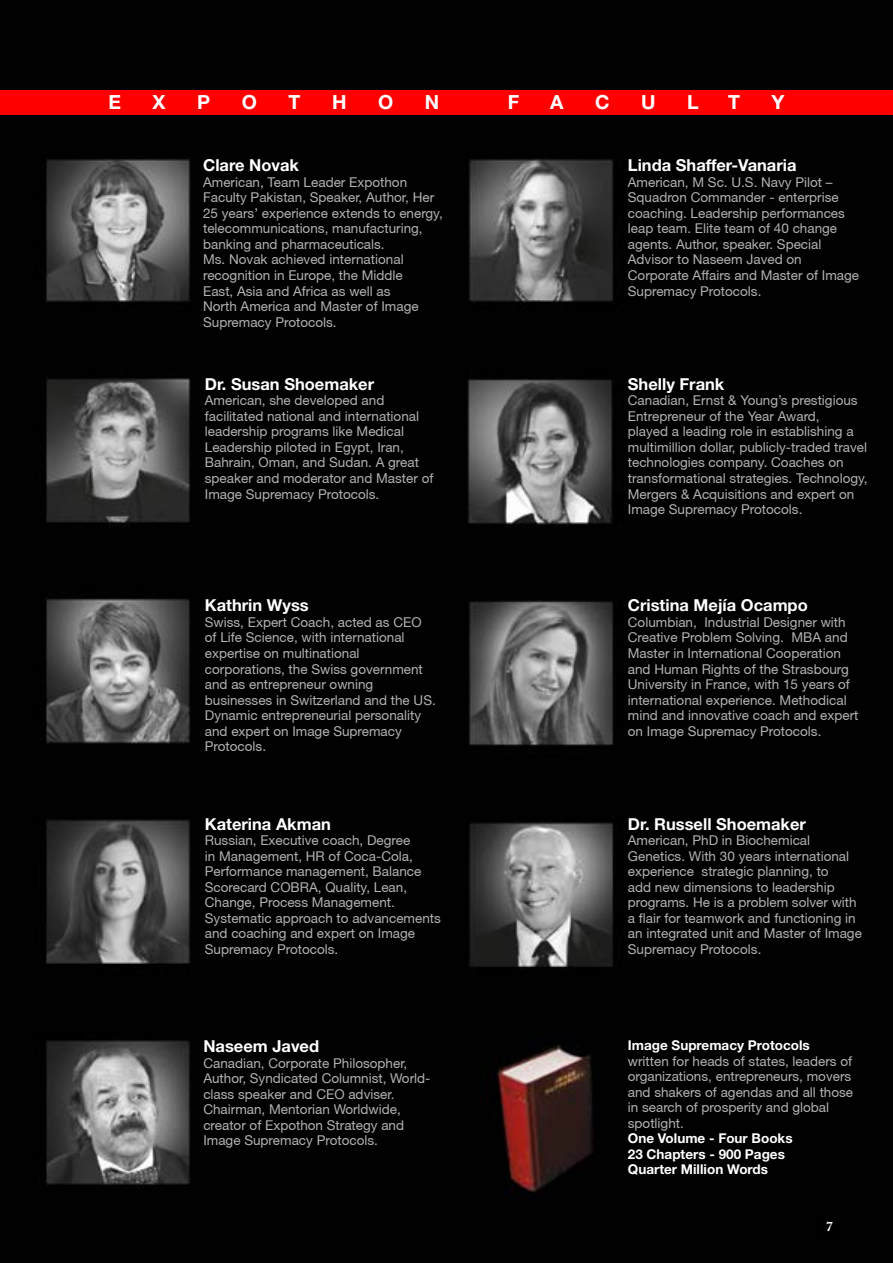
<style>
.page{position:relative;width:893px;height:1263px;background:#fff}
.page>*{position:absolute;margin:0;border:0;box-sizing:border-box;transform-origin:0 0}
.t1{font:700 19.5px "Helvetica Neue LT Std";color:#fff}
.t2{font:700 16.5px "Helvetica Neue LT Std";color:#fff}
.t3{font:13.5px/15.6px "Helvetica 55 Roman";color:#b3b2b2}
.t4{font:700 13.5px/15.5px "Helvetica Neue LT Std";color:#fff}
.t5{font:700 13.5px "Adobe Caslon Pro";color:#fff}
</style>
<div class="page">
<img style="left:0;top:0;width:893px;height:1263px">
<div style="left:0;top:90px;width:893px;height:25px;background:#f00"></div>
<div style="left:818px;top:1215px;width:23px;height:23px;background:#000;border-radius:50%"></div>
<h1 class="t1" style="left:108px;top:90px;width:14px">E</h1>
<h1 class="t1" style="left:153px;top:90px;width:15px">X</h1>
<h1 class="t1" style="left:197px;top:90px;width:15px">P</h1>
<h1 class="t1" style="left:242px;top:90px;width:17px">O</h1>
<h1 class="t1" style="left:289px;top:90px;width:13px">T</h1>
<h1 class="t1" style="left:332px;top:90px;width:16px">H</h1>
<h1 class="t1" style="left:378px;top:90px;width:17px">O</h1>
<h1 class="t1" style="left:425px;top:90px;width:16px">N</h1>
<h1 class="t1" style="left:508px;top:90px;width:13px">F</h1>
<h1 class="t1" style="left:550px;top:90px;width:15px">A</h1>
<h1 class="t1" style="left:595px;top:90px;width:16px">C</h1>
<h1 class="t1" style="left:641px;top:90px;width:16px">U</h1>
<h1 class="t1" style="left:687px;top:90px;width:13px">L</h1>
<h1 class="t1" style="left:728px;top:90px;width:13px">T</h1>
<h1 class="t1" style="left:772px;top:90px;width:15px">Y</h1>
<p class="t2" style="left:203px;top:155px;width:97px">Clare Novak</p>
<p class="t3" style="left:203px;top:174px;width:241px">American, Team Leader Expothon Faculty Pakistan, Speaker, Author, Her 25 years’ experience extends to energy, telecommunications, manufacturing, banking and pharmaceuticals.<br>Ms. Novak achieved international recognition in Europe, the Middle<br>East, Asia and Africa as well as<br>North America and Master of Image Supremacy Protocols.</p>
<p class="t2" style="left:205px;top:374px;width:171px">Dr. Susan Shoemaker</p>
<p class="t3" style="left:205px;top:393px;width:230px">American, she developed and facilitated national and international leadership programs like Medical Leadership piloted in Egypt, Iran, Bahrain, Oman, and Sudan. A great speaker and moderator and Master of Image Supremacy Protocols.</p>
<p class="t2" style="left:205px;top:595px;width:105px">Kathrin Wyss</p>
<p class="t3" style="left:205px;top:614px;width:233px">Swiss, Expert Coach, acted as CEO of Life Science, with international expertise on multinational corporations, the Swiss government and as entrepreneur owning businesses in Switzerland and the US.<br>Dynamic entrepreneurial personality and expert on Image Supremacy<br>Protocols.</p>
<p class="t2" style="left:205px;top:813px;width:128px">Katerina Akman</p>
<p class="t3" style="left:205px;top:832px;width:238px">Russian, Executive coach, Degree<br>in Management, HR of Coca-Cola,<br>Performance management, Balance<br>Scorecard COBRA, Quality, Lean,<br>Change, Process Management.<br>Systematic approach to advancements and coaching and expert on Image<br>Supremacy Protocols.</p>
<p class="t2" style="left:203px;top:1036px;width:117px">Naseem Javed</p>
<p class="t3" style="left:203px;top:1055px;width:229px">Canadian, Corporate Philosopher, Author, Syndicated Columnist, World&shy;class speaker and CEO adviser.<br>Chairman, Mentorian Worldwide, creator of Expothon Strategy and Image Supremacy Protocols.</p>
<p class="t2" style="left:628px;top:155px;width:170px">Linda Shaffer-Vanaria</p>
<p class="t3" style="left:628px;top:174px;width:233px">American, M Sc. U.S. Navy Pilot –<br>Squadron Commander - enterprise coaching. Leadership performances leap team. Elite team of 40 change agents. Author, speaker. Special<br>Advisor to Naseem Javed on<br>Corporate Affairs and Master of Image<br>Supremacy Protocols.</p>
<p class="t2" style="left:628px;top:374px;width:98px">Shelly Frank</p>
<p class="t3" style="left:628px;top:393px;width:241px">Canadian, Ernst &amp; Young’s prestigious Entrepreneur of the Year Award,<br>played a leading role in establishing a multimillion dollar, publicly-traded travel technologies company. Coaches on transformational strategies. Technology, Mergers &amp; Acquisitions and expert on Image Supremacy Protocols.</p>
<p class="t2" style="left:628px;top:595px;width:181px">Cristina Mejía Ocampo</p>
<p class="t3" style="left:628px;top:614px;width:232px">Columbian, Industrial Designer with Creative Problem Solving. MBA and Master in International Cooperation and Human Rights of the Strasbourg University in France, with 15 years of international experience. Methodical mind and innovative coach and expert on Image Supremacy Protocols.</p>
<p class="t2" style="left:628px;top:813px;width:180px">Dr. Russell Shoemaker</p>
<p class="t3" style="left:628px;top:832px;width:236px">American, PhD in Biochemical Genetics. With 30 years international experience strategic planning, to<br>add new dimensions to leadership programs. He is a problem solver with a flair for teamwork and functioning in an integrated unit and Master of Image Supremacy Protocols.</p>
<p class="t4" style="left:628px;top:1037px;width:183px">Image Supremacy Protocols</p>
<p class="t3" style="left:628px;top:1053px;width:227px">written for heads of states, leaders of organizations, entrepreneurs, movers and shakers of agendas and all those in search of prosperity and global spotlight.</p>
<p class="t4" style="left:628px;top:1130px;width:166px">One Volume - Four Books<br>23 Chapters - 900 Pages<br>Quarter Million Words</p>
<p class="t5" style="left:826px;top:1219px;width:8px">7</p>
</div>
